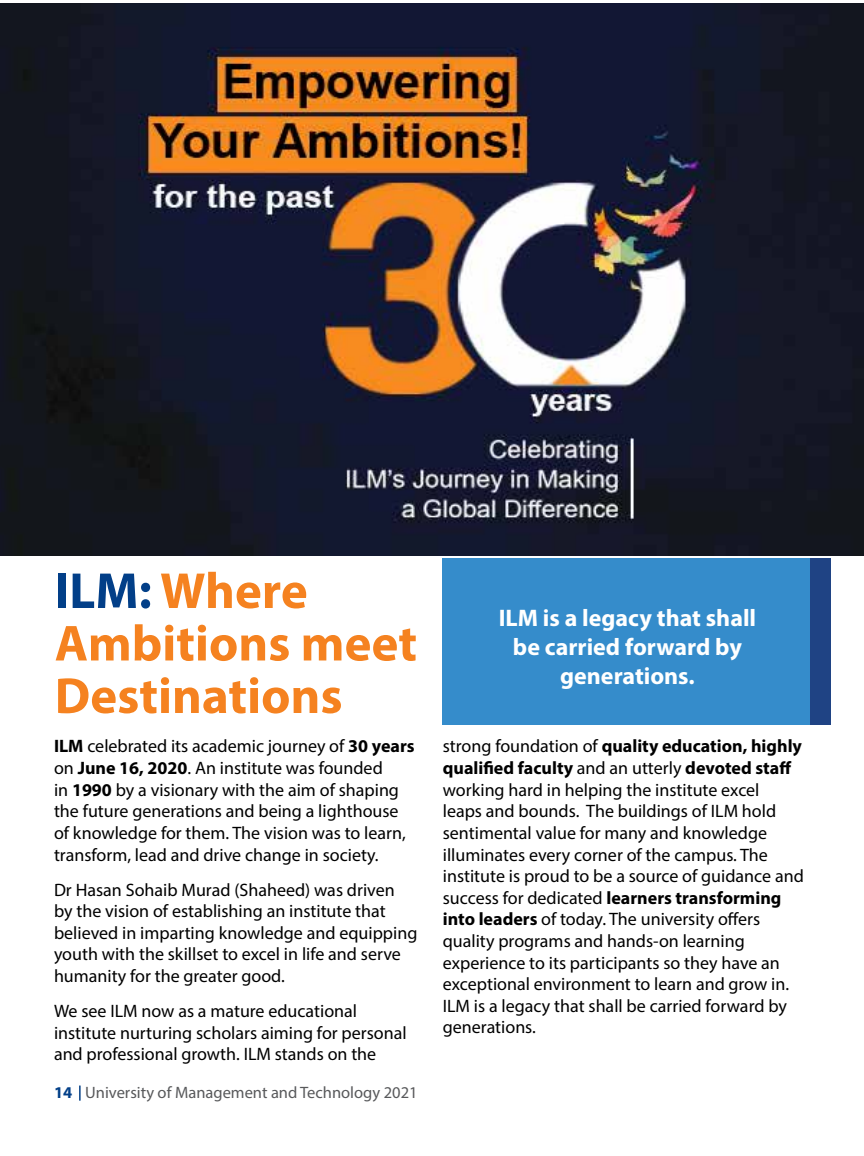
<style>
.page{position:relative;width:864px;height:1156px;background:#fff}
.page>*{position:absolute;margin:0;border:0;box-sizing:border-box;transform-origin:0 0}
.t1{font:700 51px/52.5px "Myriad Pro";color:#f58220}
.t2{font:700 24px/28.8px "Myriad Pro";color:#fff;text-align:center}
.t3{font:18px/21.6px "Myriad Pro";color:#000}
.t4{font:16.5px "Myriad Pro";color:#58595b}
.s1{color:#023f88}
.s2{font-weight:700}
.s3{font-weight:700;color:#023f88}
</style>
<div class="page">
<svg style="left:79px;top:1085px;width:2px;height:15px"></svg>
<img style="left:0;top:3px;width:864px;height:552px">
<div style="left:443px;top:558px;width:367px;height:166px;background:#358ccb"></div>
<div style="left:810px;top:558px;width:20px;height:166px;background:#1f4384"></div>
<h1 class="t1" style="left:55px;top:563px;width:364px"><span class="s1">ILM:</span> Where<br>Ambitions meet<br>Destinations</h1>
<p class="t3" style="left:54px;top:735px;width:362px"><span class="s2">ILM</span> celebrated its academic journey of <span class="s2">30 years </span>on <span class="s2">June 16, 2020</span>. An institute was founded<br>in <span class="s2">1990</span> by a visionary with the aim of shaping the future generations and being a lighthouse of knowledge for them. The vision was to learn, transform, lead and drive change in society.</p>
<p class="t3" style="left:54px;top:878px;width:365px">Dr Hasan Sohaib Murad (Shaheed) was driven by the vision of establishing an institute that believed in imparting knowledge and equipping youth with the skillset to excel in life and serve humanity for the greater good.</p>
<p class="t3" style="left:54px;top:1000px;width:354px">We see ILM now as a mature educational institute nurturing scholars aiming for personal and professional growth. ILM stands on the</p>
<p class="t4" style="left:54px;top:1082px;width:365px"><span class="s3">14</span> University of Management and Technology 2021</p>
<h2 class="t2" style="left:499px;top:602px;width:259px">ILM is a legacy that shall be carried forward by generations.</h2>
<p class="t3" style="left:443px;top:735px;width:363px">strong foundation of <span class="s2">quality education, highly qualified faculty</span> and an utterly <span class="s2">devoted staff </span>working hard in helping the institute excel<br>leaps and bounds. The buildings of ILM hold sentimental value for many and knowledge illuminates every corner of the campus. The institute is proud to be a source of guidance and success for dedicated <span class="s2">learners transforming into leaders</span> of today. The university offers quality programs and hands-on learning experience to its participants so they have an exceptional environment to learn and grow in.<br>ILM is a legacy that shall be carried forward by generations.</p>
</div>
